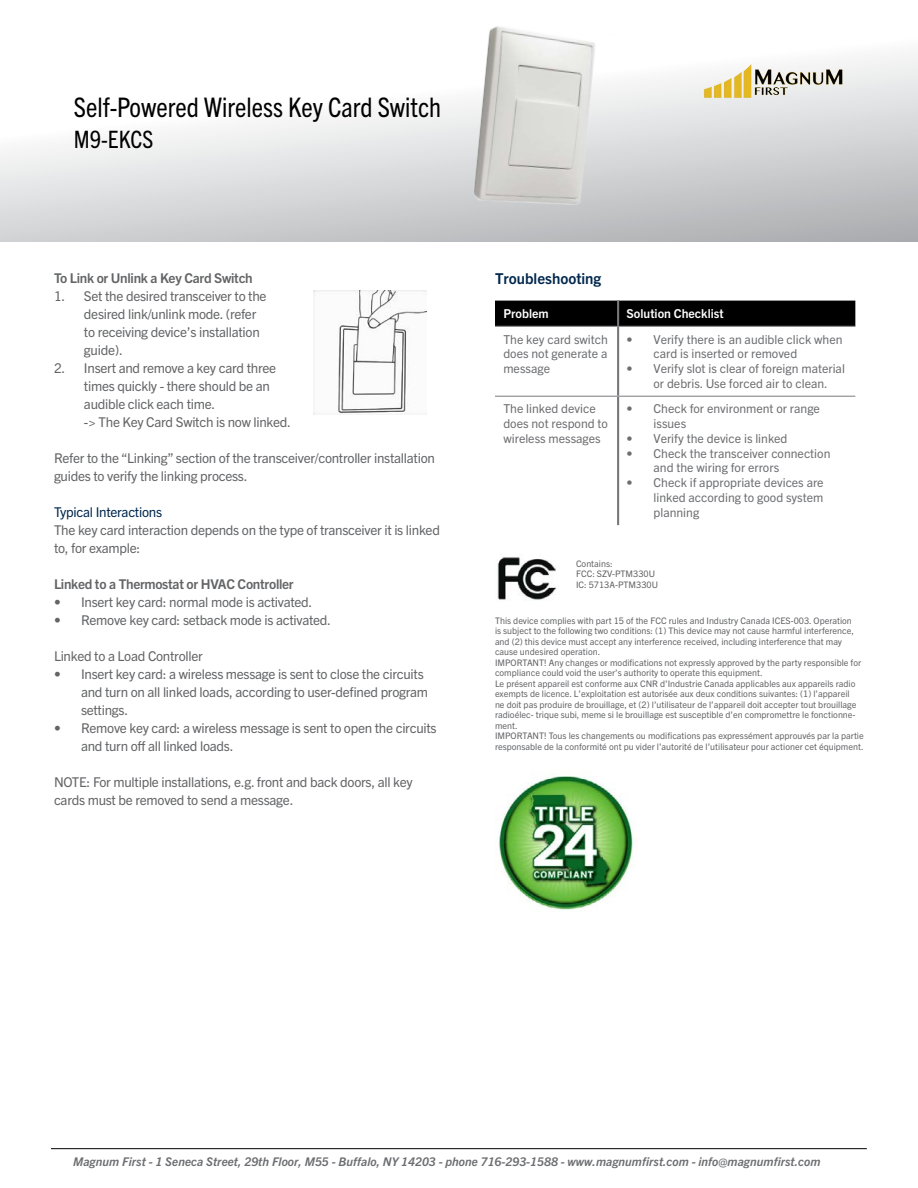
<style>
.page{position:relative;width:918px;height:1188px;background:#fff}
.page>*{position:absolute;margin:0;border:0;box-sizing:border-box;transform-origin:0 0}
.t1{font:condensed 27px "Trade Gothic Next LT Pro";color:#020202}
.t2{font:condensed 24px "Trade Gothic Next LT Pro";color:#020202}
.t3{font:700 15px "Trade Gothic Next LT Pro";color:#00274d}
.t4{font:13.5px/18px "Trade Gothic Next LT Pro";letter-spacing:-.02em;color:#636466}
.t5{font:700 13.5px "Trade Gothic Next LT Pro";letter-spacing:-.02em;color:#636466}
.t6{font:13.5px "Trade Gothic Next LT Pro";letter-spacing:-.02em;color:#00274d}
.t7{font:12.3px/14.7px "Trade Gothic Next LT Pro";color:#6d6e71}
.t8{font:700 12.3px "Trade Gothic Next LT Pro";color:#fff}
.t9{font:italic 700 12px "Trade Gothic Next LT Pro";letter-spacing:.005em;color:#6d6e71}
.t10{font:9px/10.5px "Trade Gothic Next LT Pro";color:#636466}
</style>
<div class="page">
<hr style="left:51px;top:1148px;width:816px;height:1px;background:#000">
<img style="left:313px;top:290px;width:113px;height:124px">
<div style="left:495px;top:301px;width:360px;height:25px;background:#000"></div>
<hr style="left:617px;top:301px;width:2px;height:25px;background:#77787b">
<hr style="left:617px;top:327px;width:2px;height:69px;background:#77787b">
<hr style="left:617px;top:397px;width:2px;height:128px;background:#77787b">
<hr style="left:495px;top:326px;width:123px;height:1px;background:#808285">
<hr style="left:618px;top:326px;width:237px;height:1px;background:#808285">
<hr style="left:495px;top:396px;width:123px;height:1px;background:#808285">
<hr style="left:618px;top:396px;width:237px;height:1px;background:#808285">
<img style="left:497px;top:557px;width:59px;height:43px">
<img style="left:499px;top:774px;width:134px;height:136px">
<svg style="left:0;top:54px;width:918px;height:187px"></svg>
<img style="left:455px;top:26px;width:159px;height:192px">
<img style="left:698px;top:60px;width:153px;height:44px">
<h1 class="t1" style="left:74px;top:89px;width:369px">Self-Powered Wireless Key Card Switch</h1>
<h2 class="t2" style="left:74px;top:123px;width:81px">M9-EKCS</h2>
<h3 class="t5" style="left:54px;top:269px;width:200px">To Link or Unlink a Key Card Switch</h3>
<h3 class="t4" style="left:84px;top:287px;width:184px;text-indent:-30px">1. Set the desired transceiver to the desired link/unlink mode. (refer to receiving device’s installation guide).</h3>
<h3 class="t4" style="left:84px;top:358px;width:209px;text-indent:-30px">2. Insert and remove a key card three times quickly - there should be an audible click each time.<br>-&gt; The Key Card Switch is now linked.</h3>
<h3 class="t4" style="left:54px;top:448px;width:382px">Refer to the “Linking” section of the transceiver/controller installation guides to verify the linking process.</h3>
<h3 class="t6" style="left:54px;top:503px;width:110px">Typical Interactions</h3>
<h3 class="t4" style="left:54px;top:520px;width:387px">The key card interaction depends on the type of transceiver it is linked to, for example:</h3>
<h3 class="t5" style="left:54px;top:575px;width:241px">Linked to a Thermostat or HVAC Controller</h3>
<h3 class="t4" style="left:54px;top:592px;width:260px">• Insert key card: normal mode is activated.</h3>
<h3 class="t4" style="left:54px;top:610px;width:279px">• Remove key card: setback mode is activated.</h3>
<h3 class="t4" style="left:54px;top:646px;width:150px">Linked to a Load Controller</h3>
<h3 class="t4" style="left:81px;top:664px;width:349px;text-indent:-27px">• Insert key card: a wireless message is sent to close the circuits and turn on all linked loads, according to user-defined program settings.</h3>
<h3 class="t4" style="left:81px;top:718px;width:357px;text-indent:-27px">• Remove key card: a wireless message is sent to open the circuits and turn off all linked loads.</h3>
<h3 class="t4" style="left:54px;top:772px;width:360px">NOTE: For multiple installations, e.g. front and back doors, all key cards must be removed to send a message.</h3>
<h3 class="t3" style="left:495px;top:268px;width:108px">Troubleshooting</h3>
<h3 class="t8" style="left:503px;top:305px;width:47px">Problem</h3>
<h3 class="t8" style="left:627px;top:305px;width:99px">Solution Checklist</h3>
<h3 class="t7" style="left:503px;top:331px;width:106px;text-align:justify">The key card switch does not generate a message</h3>
<h3 class="t7" style="left:654px;top:331px;width:190px;text-indent:-27px">• Verify there is an audible click when card is inserted or removed</h3>
<h3 class="t7" style="left:654px;top:360px;width:193px;text-indent:-27px">• Verify slot is clear of foreign material or debris. Use forced air to clean.</h3>
<h3 class="t7" style="left:503px;top:401px;width:106px">The linked device does not respond to wireless messages</h3>
<h3 class="t7" style="left:654px;top:401px;width:168px;text-indent:-27px">• Check for environment or range issues</h3>
<h3 class="t7" style="left:627px;top:430px;width:163px">• Verify the device is linked</h3>
<h3 class="t7" style="left:654px;top:445px;width:178px;text-indent:-27px">• Check the transceiver connection and the wiring for errors</h3>
<h3 class="t7" style="left:654px;top:475px;width:172px;text-align:justify;text-indent:-27px">• Check if appropriate devices are linked according to good system planning</h3>
<p class="t10" style="left:576px;top:558px;width:84px">Contains:<br>FCC: SZV-PTM330U<br>IC: 5713A-PTM330U</p>
<p class="t10" style="left:495px;top:615px;width:370px">This device complies with part 15 of the FCC rules and Industry Canada ICES-003. Operation<br>is subject to the following two conditions: (1) This device may not cause harmful interference, and (2) this device must accept any interference received, including interference that may cause undesired operation.<br>IMPORTANT! Any changes or modifications not expressly approved by the party responsible for compliance could void the user’s authority to operate this equipment.<br>Le présent appareil est conforme aux CNR d’Industrie Canada applicables aux appareils radio exempts de licence. L’exploitation est autorisée aux deux conditions suivantes: (1) l’appareil<br>ne doit pas produire de brouillage, et (2) l’utilisateur de l’appareil doit accepter tout brouillage radioélec- trique subi, meme si le brouillage est susceptible d’en compromettre le fonctionne&shy;ment.<br>IMPORTANT! Tous les changements ou modifications pas expressément approuvés par la partie responsable de la conformité ont pu vider l’autorité de l’utilisateur pour actioner cet équipment.</p>
<h3 class="t9" style="left:73px;top:1154px;width:749px">Magnum First - 1 Seneca Street, 29th Floor, M55 - Buffalo, NY 14203 - phone 716-293-1588 - www.magnumfirst.com - info@magnumfirst.com</h3>
</div>
